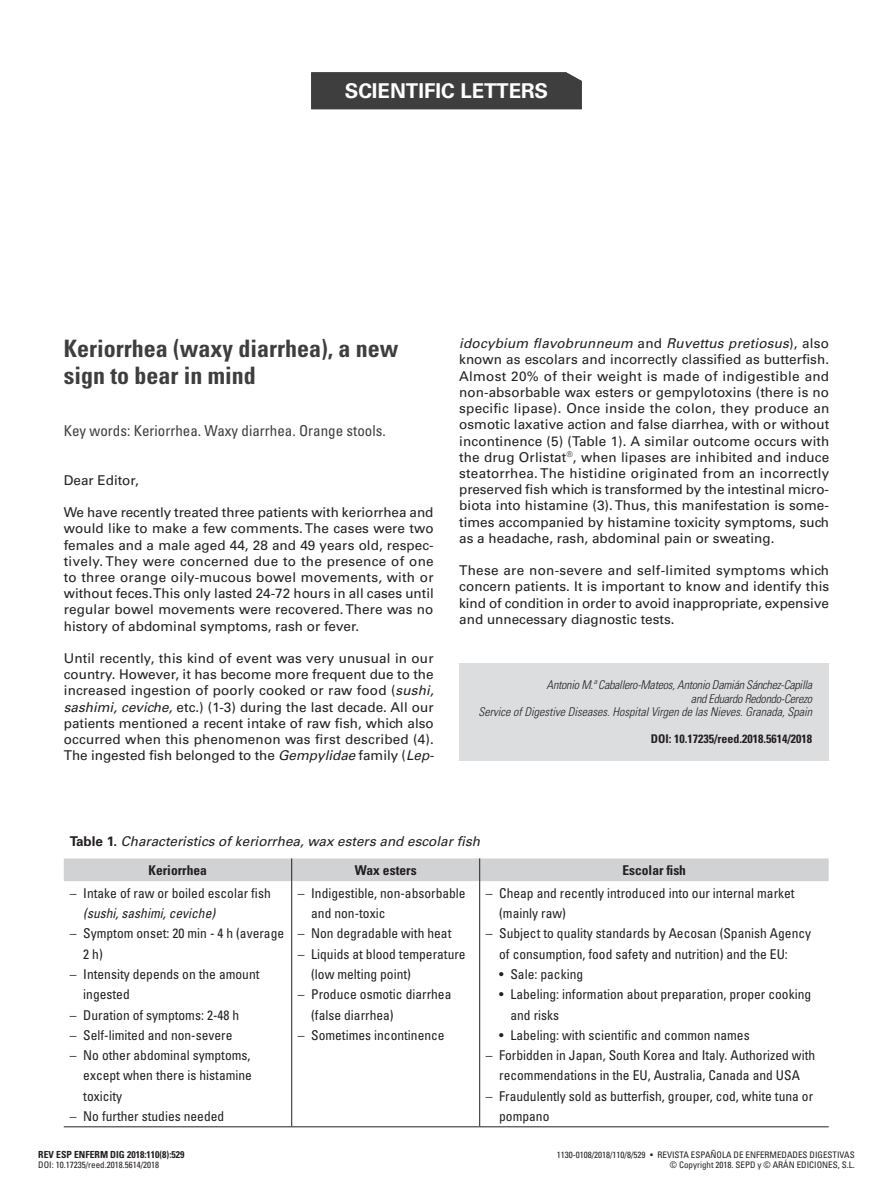
<style>
.page{position:relative;width:893px;height:1191px;background:#fff}
.page>*{position:absolute;margin:0;border:0;box-sizing:border-box;transform-origin:0 0}
.t1{font:700 condensed 24px/27px "Univers";color:#3e3e3f}
.t2{font:700 20.4px "Univers";color:#fff}
.t3{font:condensed 15px "Univers";color:#3e3e3f}
.t4{font:13.5px/16.2px "Univers";color:#231f20;text-align:justify}
.t5{font:condensed 13.5px/20.2px "Univers";color:#231f20}
.t6{font:italic 13.5px/29.5px "Univers";color:#231f20}
.t7{font:italic condensed 13.5px "Univers";color:#231f20}
.t8{font:700 condensed 13.5px "Univers";color:#231f20}
.t9{font:italic 300 condensed 12px/13.5px "Univers";letter-spacing:-.02em;color:#231f20;text-align:right}
.t10{font:700 condensed 12px "Univers";color:#231f20}
.t11{font:700 condensed 9.75px "Univers";color:#231f20}
.t12{font:condensed 9px/10.4px "Univers";color:#231f20;text-align:right}
.s1{font-style:italic}
.s2{font-weight:700;font-style:normal}
.s3{font-weight:700;font-style:normal;font-stretch:condensed}
</style>
<div class="page">
<div style="left:311px;top:72px;width:271px;height:37px;background:#3e3e3f"></div>
<div style="left:459px;top:662px;width:370px;height:98px;background:#dcdddf"></div>
<div style="left:64px;top:858px;width:765px;height:23px;background:#d1d2d4"></div>
<hr style="left:291px;top:881px;width:1px;height:245px;background:#231f20">
<hr style="left:479px;top:881px;width:1px;height:245px;background:#231f20">
<hr style="left:64px;top:1126px;width:228px;height:1px;background:#231f20">
<hr style="left:292px;top:1126px;width:188px;height:1px;background:#231f20">
<hr style="left:480px;top:1126px;width:349px;height:1px;background:#231f20">
<h2 class="t2" style="left:327px;top:79px;width:241px">LETTERS TO THE EDITOR</h2>
<h2 class="t2" style="left:345px;top:79px;width:205px">SCIENTIFIC LETTERS</h2>
<h1 class="t1" style="left:64px;top:335px;width:336px">Keriorrhea (waxy diarrhea), a new sign to bear in mind</h1>
<p class="t3" style="left:64px;top:421px;width:323px">Key words: Keriorrhea. Waxy diarrhea. Orange stools.</p>
<p class="t4" style="left:64px;top:472px;width:77px">Dear Editor,</p>
<p class="t4" style="left:64px;top:504px;width:372px">We have recently treated three patients with keriorrhea and would like to make a few comments. The cases were two females and a male aged 44, 28 and 49 years old, respec&shy;tively. They were concerned due to the presence of one to three orange oily-mucous bowel movements, with or without feces. This only lasted 24-72 hours in all cases until regular bowel movements were recovered. There was no history of abdominal symptoms, rash or fever.</p>
<p class="t4" style="left:64px;top:650px;width:372px">Until recently, this kind of event was very unusual in our country. However, it has become more frequent due to the increased ingestion of poorly cooked or raw food (<span class="s1">sushi, sashimi, ceviche,</span> etc.) (1-3) during the last decade. All our patients mentioned a recent intake of raw fish, which also occurred when this phenomenon was first described (4).<br>The ingested fish belonged to the <span class="s1">Gempylidae</span> family (<span class="s1">Lep-</span></p>
<p class="t4" style="left:459px;top:335px;width:372px"><span class="s1">idocybium flavobrunneum</span> and <span class="s1">Ruvettus pretiosus</span>), also known as escolars and incorrectly classified as butterfish.<br>Almost 20% of their weight is made of indigestible and non-absorbable wax esters or gempylotoxins (there is no specific lipase). Once inside the colon, they produce an osmotic laxative action and false diarrhea, with or without incontinence (5) (Table 1). A similar outcome occurs with the drug Orlistat<sup>®</sup>, when lipases are inhibited and induce steatorrhea. The histidine originated from an incorrectly preserved fish which is transformed by the intestinal micro&shy;biota into histamine (3). Thus, this manifestation is some&shy;times accompanied by histamine toxicity symptoms, such as a headache, rash, abdominal pain or sweating.</p>
<p class="t4" style="left:459px;top:562px;width:371px">These are non-severe and self-limited symptoms which concern patients. It is important to know and identify this kind of condition in order to avoid inappropriate, expensive and unnecessary diagnostic tests.</p>
<p class="t9" style="left:478px;top:678px;width:335px">Antonio M.ª Caballero-Mateos, Antonio Damián Sánchez-Capilla<br>and Eduardo Redondo-Cerezo<br>Service of Digestive Diseases. Hospital Virgen de las Nieves. Granada, Spain</p>
<p class="t10" style="left:651px;top:731px;width:163px">DOI: 10.17235/reed.2018.5614/2018</p>
<p class="t6" style="left:148px;top:826px;width:333px;text-indent:-79px"><span class="s2">Table 1.</span> Characteristics of keriorrhea, wax esters and escolar fish<br><span class="s3">Keriorrhea</span></p>
<p class="t8" style="left:355px;top:862px;width:63px">Wax esters</p>
<p class="t8" style="left:622px;top:862px;width:65px">Escolar fish</p>
<p class="t5" style="left:70px;top:883px;width:202px">– Intake of raw or boiled escolar fish</p>
<p class="t7" style="left:83px;top:905px;width:133px">(sushi, sashimi, ceviche)</p>
<p class="t5" style="left:83px;top:923px;width:202px;text-indent:-14px">– Symptom onset: 20 min - 4 h (average<br>2 h)</p>
<p class="t5" style="left:83px;top:964px;width:178px;text-indent:-14px">– Intensity depends on the amount ingested</p>
<p class="t5" style="left:70px;top:1004px;width:171px">– Duration of symptoms: 2-48 h</p>
<p class="t5" style="left:70px;top:1024px;width:164px">– Self-limited and non-severe</p>
<p class="t5" style="left:83px;top:1045px;width:170px;text-align:justify;text-indent:-14px">– No other abdominal symptoms, except when there is histamine toxicity</p>
<p class="t5" style="left:70px;top:1105px;width:156px">– No further studies needed</p>
<p class="t11" style="left:38px;top:1148px;width:148px">REV ESP ENFERM DIG 2018:110(8):529</p>
<p class="t12" style="left:38px;top:1159px;width:122px">DOI: 10.17235/reed.2018.5614/2018</p>
<p class="t5" style="left:311px;top:883px;width:156px;text-indent:-14px">– Indigestible, non-absorbable and non-toxic</p>
<p class="t5" style="left:298px;top:923px;width:155px">– Non degradable with heat</p>
<p class="t5" style="left:311px;top:943px;width:156px;text-indent:-14px">– Liquids at blood temperature (low melting point)</p>
<p class="t5" style="left:311px;top:984px;width:142px;text-indent:-14px">– Produce osmotic diarrhea (false diarrhea)</p>
<p class="t5" style="left:298px;top:1024px;width:148px">– Sometimes incontinence</p>
<p class="t5" style="left:499px;top:883px;width:297px;text-indent:-14px">– Cheap and recently introduced into our internal market (mainly raw)</p>
<p class="t5" style="left:499px;top:923px;width:313px;text-indent:-14px">– Subject to quality standards by Aecosan (Spanish Agency of consumption, food safety and nutrition) and the EU:</p>
<p class="t5" style="left:499px;top:964px;width:85px">• Sale: packing</p>
<p class="t5" style="left:510px;top:984px;width:302px;text-indent:-11px">• Labeling: information about preparation, proper cooking and risks</p>
<p class="t5" style="left:499px;top:1024px;width:252px">• Labeling: with scientific and common names</p>
<p class="t5" style="left:486px;top:1045px;width:331px;text-align:center">– Forbidden in Japan, South Korea and Italy. Authorized with recommendations in the EU, Australia, Canada and USA</p>
<p class="t5" style="left:499px;top:1085px;width:315px;text-indent:-14px">– Fraudulently sold as butterfish, grouper, cod, white tuna or pompano</p>
<p class="t12" style="left:557px;top:1149px;width:300px">1130-0108/2018/110/8/529 • REVISTA ESPAÑOLA DE ENFERMEDADES DIGESTIVAS © Copyright 2018. SEPD y © ARÁN EDICIONES, S.L.</p>
</div>
